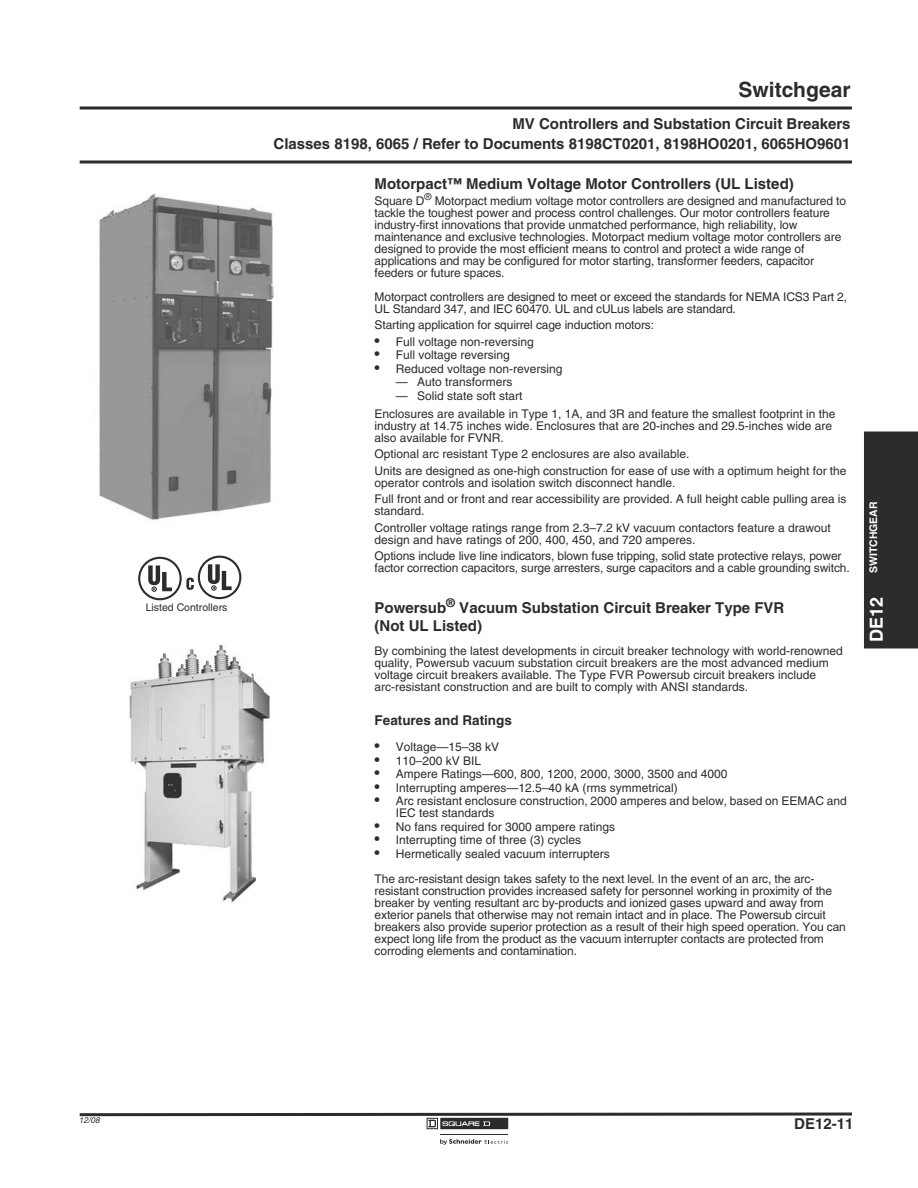
<style>
.page{position:relative;width:918px;height:1188px;background:#fff}
.page>*{position:absolute;margin:0;border:0;box-sizing:border-box;transform-origin:0 0}
.t1{font:700 21px "Helvetica";color:#2c2c2c}
.t2{font:700 18px "Helvetica";color:#fff}
.t3{font:700 15px/18px "Helvetica";color:#2c2c2c}
.t4{font:700 13.5px "Helvetica";color:#2c2c2c}
.t5{font:12px/12px "Helvetica";letter-spacing:-.01em;color:#2c2c2c}
.t6{font:10.5px "Helvetica";color:#2c2c2c}
.t7{font:700 10.5px "Helvetica";color:#fff}
.t8{font:italic 8.25px "Helvetica";color:#2c2c2c}
.s1{font-size:15px}
</style>
<div class="page">
<hr style="left:81px;top:107px;width:770px;height:3px;background:#2c2c2c">
<hr style="left:81px;top:161px;width:770px;height:3px;background:#2c2c2c">
<div style="left:864px;top:432px;width:54px;height:216px;background:#2c2c2c"></div>
<svg style="left:440px;top:1139px;width:68px;height:6px"></svg>
<hr style="left:440px;top:1134px;width:68px;height:1px;background:#2c2c2c">
<svg style="left:79px;top:1112px;width:773px;height:17px"></svg>
<img style="left:99px;top:194px;width:175px;height:326px">
<svg style="left:138px;top:556px;width:44px;height:44px"></svg>
<svg style="left:148px;top:565px;width:24px;height:27px"></svg>
<div style="left:138px;top:557px;width:44px;height:43px;border:2px solid #2c2c2c;border-radius:50%"></div>
<svg style="left:188px;top:555px;width:54px;height:44px"></svg>
<svg style="left:186px;top:578px;width:8px;height:12px"></svg>
<svg style="left:208px;top:564px;width:24px;height:26px"></svg>
<div style="left:198px;top:556px;width:43px;height:43px;border:2px solid #2c2c2c;border-radius:50%"></div>
<img style="left:129px;top:644px;width:141px;height:259px">
<p class="t6" style="left:146px;top:601px;width:83px">Listed Controllers</p>
<h1 class="t1" style="left:739px;top:77px;width:114px">Switchgear</h1>
<p class="t3" style="left:274px;top:114px;width:578px;line-height:19.5px;text-align:right">MV Controllers and Substation Circuit Breakers<br>Classes 8198, 6065 / Refer to Documents 8198CT0201, 8198HO0201, 6065HO9601</p>
<p class="t3" style="left:375px;top:174px;width:421px">Motorpact™ Medium Voltage Motor Controllers (UL Listed)</p>
<p class="t5" style="left:375px;top:194px;width:473px">Square D<sup>®</sup> Motorpact medium voltage motor controllers are designed and manufactured to tackle the toughest power and process control challenges. Our motor controllers feature industry-first innovations that provide unmatched performance, high reliability, low maintenance and exclusive technologies. Motorpact medium voltage motor controllers are designed to provide the most efficient means to control and protect a wide range of applications and may be configured for motor starting, transformer feeders, capacitor feeders or future spaces.</p>
<p class="t5" style="left:375px;top:290px;width:474px">Motorpact controllers are designed to meet or exceed the standards for NEMA ICS3 Part 2,<br>UL Standard 347, and IEC 60470. UL and cULus labels are standard.</p>
<p class="t5" style="left:375px;top:319px;width:281px">Starting application for squirrel cage induction motors:</p>
<p class="t5" style="left:375px;top:335px;width:161px"><span class="s1">•</span> Full voltage non-reversing</p>
<p class="t5" style="left:375px;top:349px;width:137px"><span class="s1">•</span> Full voltage reversing</p>
<p class="t5" style="left:375px;top:362px;width:189px"><span class="s1">•</span> Reduced voltage non-reversing</p>
<p class="t5" style="left:396px;top:376px;width:118px">— Auto transformers</p>
<p class="t5" style="left:375px;top:386px;width:462px;line-height:18px;text-indent:21px">— Solid state soft start<br>Enclosures are available in Type 1, 1A, and 3R and feature the smallest footprint in the</p>
<p class="t5" style="left:375px;top:419px;width:459px">industry at 14.75 inches wide. Enclosures that are 20-inches and 29.5-inches wide are also available for FVNR.</p>
<p class="t5" style="left:375px;top:446px;width:473px;line-height:16.5px">Optional arc resistant Type 2 enclosures are also available.<br>Units are designed as one-high construction for ease of use with a optimum height for the</p>
<p class="t5" style="left:375px;top:474px;width:473px;line-height:16.5px">operator controls and isolation switch disconnect handle.<br>Full front and or front and rear accessibility are provided. A full height cable pulling area is</p>
<p class="t5" style="left:375px;top:503px;width:458px;line-height:16.5px">standard.<br>Controller voltage ratings range from 2.3–7.2 kV vacuum contactors feature a drawout</p>
<p class="t5" style="left:375px;top:531px;width:468px;line-height:16.5px">design and have ratings of 200, 400, 450, and 720 amperes.<br>Options include live line indicators, blown fuse tripping, solid state protective relays, power</p>
<p class="t5" style="left:375px;top:562px;width:477px">factor correction capacitors, surge arresters, surge capacitors and a cable grounding switch.</p>
<p class="t3" style="left:375px;top:599px;width:411px">Powersub<sup>®</sup> Vacuum Substation Circuit Breaker Type FVR (Not UL Listed)</p>
<p class="t5" style="left:375px;top:645px;width:470px">By combining the latest developments in circuit breaker technology with world-renowned quality, Powersub vacuum substation circuit breakers are the most advanced medium voltage circuit breakers available. The Type FVR Powersub circuit breakers include arc-resistant construction and are built to comply with ANSI standards.</p>
<p class="t4" style="left:375px;top:712px;width:139px">Features and Ratings</p>
<p class="t5" style="left:375px;top:741px;width:126px"><span class="s1">•</span> Voltage—15–38 kV</p>
<p class="t5" style="left:375px;top:755px;width:108px"><span class="s1">•</span> 110–200 kV BIL</p>
<p class="t5" style="left:375px;top:768px;width:354px"><span class="s1">•</span> Ampere Ratings—600, 800, 1200, 2000, 3000, 3500 and 4000</p>
<p class="t5" style="left:375px;top:782px;width:305px"><span class="s1">•</span> Interrupting amperes—12.5–40 kA (rms symmetrical)</p>
<p class="t5" style="left:396px;top:795px;width:453px;text-indent:-21px"><span class="s1">•</span> Arc resistant enclosure construction, 2000 amperes and below, based on EEMAC and<br>IEC test standards</p>
<p class="t5" style="left:375px;top:821px;width:242px"><span class="s1">•</span> No fans required for 3000 ampere ratings</p>
<p class="t5" style="left:375px;top:834px;width:208px"><span class="s1">•</span> Interrupting time of three (3) cycles</p>
<p class="t5" style="left:375px;top:841px;width:441px;line-height:24.8px"><span class="s1">•</span> Hermetically sealed vacuum interrupters<br>The arc-resistant design takes safety to the next level. In the event of an arc, the arc-</p>
<p class="t5" style="left:375px;top:884px;width:473px">resistant construction provides increased safety for personnel working in proximity of the breaker by venting resultant arc by-products and ionized gases upward and away from exterior panels that otherwise may not remain intact and in place. The Powersub circuit breakers also provide superior protection as a result of their high speed operation. You can expect long life from the product as the vacuum interrupter contacts are protected from corroding elements and contamination.</p>
<p class="t7" style="left:867px;top:573px;width:73px;rotate:-90deg">SWITCHGEAR</p>
<h2 class="t2" style="left:865px;top:642px;width:47px;rotate:-90deg">DE12</h2>
<p class="t8" style="left:79px;top:1116px;width:22px">12/08</p>
<p class="t3" style="left:794px;top:1114px;width:61px">DE12-11</p>
</div>
